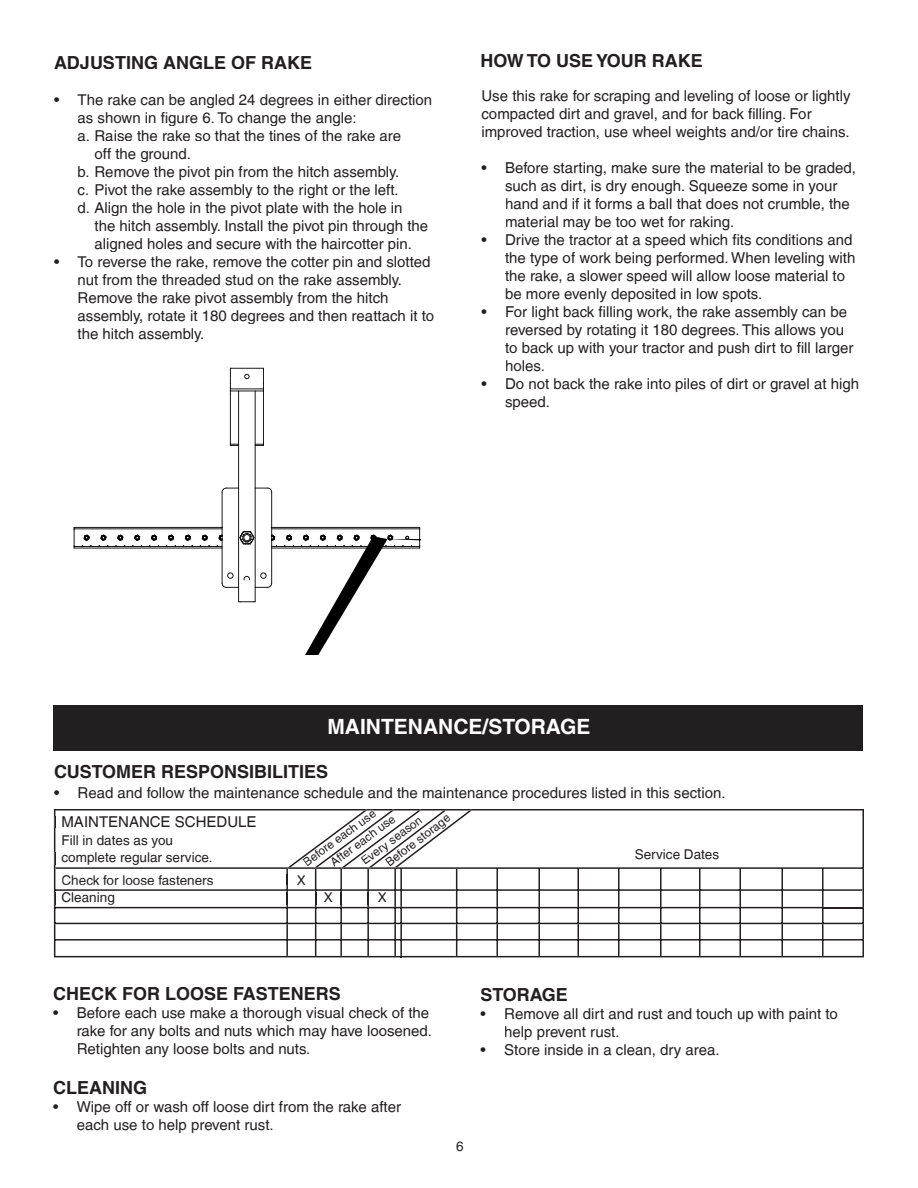
<style>
.page{position:relative;width:918px;height:1188px;background:#fff}
.page>*{position:absolute;margin:0;border:0;box-sizing:border-box;transform-origin:0 0}
.t1{font:700 21px "Helvetica";color:#fff}
.t2{font:700 18px "Helvetica";color:#231f20}
.t3{font:15px/18px "Helvetica";color:#231f20}
.t4{font:13.5px/16.2px "Helvetica";color:#231f20}
.t5{font:12px/16px "Helvetica";color:#231f20}
</style>
<div class="page">
<div style="left:53px;top:705px;width:810px;height:46px;background:#231f20"></div>
<svg style="left:54px;top:809px;width:810px;height:148px"></svg>
<hr style="left:238px;top:391px;width:1px;height:211px;background:#000">
<hr style="left:255px;top:391px;width:1px;height:211px;background:#000">
<hr style="left:230px;top:388px;width:34px;height:1px;background:#000">
<hr style="left:230px;top:391px;width:34px;height:1px;background:#000">
<svg style="left:255px;top:444px;width:9px;height:2px"></svg>
<svg style="left:230px;top:444px;width:9px;height:2px"></svg>
<hr style="left:263px;top:394px;width:1px;height:51px;background:#000">
<hr style="left:230px;top:394px;width:1px;height:51px;background:#000">
<svg style="left:244px;top:374px;width:6px;height:5px"></svg>
<svg style="left:263px;top:369px;width:1px;height:26px"></svg>
<hr style="left:230px;top:368px;width:34px;height:1px;background:#000">
<svg style="left:230px;top:368px;width:1px;height:27px"></svg>
<svg style="left:255px;top:488px;width:17px;height:5px"></svg>
<svg style="left:222px;top:488px;width:17px;height:5px"></svg>
<hr style="left:222px;top:492px;width:1px;height:92px;background:#000">
<hr style="left:271px;top:492px;width:1px;height:92px;background:#000">
<svg style="left:73px;top:527px;width:347px;height:128px"></svg>
<p class="t2" style="left:54px;top:51px;width:260px">ADJUSTING ANGLE OF RAKE</p>
<p class="t2" style="left:481px;top:50px;width:224px">HOW TO USE YOUR RAKE</p>
<p class="t3" style="left:54px;top:90px;width:380px">• The rake can be angled 24 degrees in either direction</p>
<p class="t3" style="left:78px;top:108px;width:280px">as shown in figure 6. To change the angle:</p>
<p class="t3" style="left:78px;top:126px;width:325px">a. Raise the rake so that the tines of the rake are</p>
<p class="t3" style="left:94px;top:144px;width:98px">off the ground.</p>
<p class="t3" style="left:78px;top:162px;width:323px">b. Remove the pivot pin from the hitch assembly.</p>
<p class="t3" style="left:78px;top:180px;width:323px">c. Pivot the rake assembly to the right or the left.</p>
<p class="t3" style="left:78px;top:198px;width:327px">d. Align the hole in the pivot plate with the hole in</p>
<p class="t3" style="left:94px;top:216px;width:335px">the hitch assembly. Install the pivot pin through the</p>
<p class="t3" style="left:94px;top:234px;width:319px">aligned holes and secure with the haircotter pin.</p>
<p class="t3" style="left:78px;top:252px;width:358px;text-indent:-24px">• To reverse the rake, remove the cotter pin and slotted nut from the threaded stud on the rake assembly.<br>Remove the rake pivot assembly from the hitch assembly, rotate it 180 degrees and then reattach it to the hitch assembly.</p>
<p class="t3" style="left:481px;top:87px;width:371px">Use this rake for scraping and leveling of loose or lightly compacted dirt and gravel, and for back filling. For improved traction, use wheel weights and/or tire chains.</p>
<p class="t3" style="left:505px;top:159px;width:352px;text-indent:-24px">• Before starting, make sure the material to be graded, such as dirt, is dry enough. Squeeze some in your hand and if it forms a ball that does not crumble, the material may be too wet for raking.</p>
<p class="t3" style="left:505px;top:231px;width:352px;text-indent:-24px">• Drive the tractor at a speed which fits conditions and the type of work being performed. When leveling with the rake, a slower speed will allow loose material to be more evenly deposited in low spots.</p>
<p class="t3" style="left:505px;top:303px;width:350px;text-indent:-24px">• For light back filling work, the rake assembly can be reversed by rotating it 180 degrees. This allows you to back up with your tractor and push dirt to fill larger holes.</p>
<p class="t3" style="left:505px;top:375px;width:356px;text-indent:-24px">• Do not back the rake into piles of dirt or gravel at high speed.</p>
<h1 class="t1" style="left:327px;top:714px;width:264px">MAINTENANCE/STORAGE</h1>
<p class="t2" style="left:54px;top:761px;width:276px">CUSTOMER RESPONSIBILITIES</p>
<p class="t3" style="left:54px;top:783px;width:673px">• Read and follow the maintenance schedule and the maintenance procedures listed in this section.</p>
<p class="t3" style="left:62px;top:813px;width:197px">MAINTENANCE SCHEDULE</p>
<p class="t4" style="left:62px;top:832px;width:152px">Fill in dates as you complete regular service.</p>
<p class="t5" style="left:317px;top:844px;width:79px;text-indent:-22px;rotate:-36deg">Before each use<br>After each use</p>
<p class="t5" style="left:373px;top:845px;width:80px;line-height:15.6px;text-indent:-19px;rotate:-37deg">Every season<br>Before storage</p>
<p class="t4" style="left:62px;top:872px;width:153px">Check for loose fasteners</p>
<p class="t4" style="left:297px;top:872px;width:11px">X</p>
<p class="t4" style="left:62px;top:889px;width:55px">Cleaning</p>
<p class="t4" style="left:324px;top:889px;width:11px">X</p>
<p class="t4" style="left:378px;top:889px;width:11px">X</p>
<p class="t4" style="left:635px;top:846px;width:86px">Service Dates</p>
<p class="t2" style="left:53px;top:983px;width:289px">CHECK FOR LOOSE FASTENERS</p>
<p class="t3" style="left:77px;top:1004px;width:357px;text-indent:-24px">• Before each use make a thorough visual check of the rake for any bolts and nuts which may have loosened.<br>Retighten any loose bolts and nuts.</p>
<p class="t2" style="left:53px;top:1077px;width:95px">CLEANING</p>
<p class="t3" style="left:77px;top:1098px;width:326px;text-indent:-24px">• Wipe off or wash off loose dirt from the rake after each use to help prevent rust.</p>
<p class="t2" style="left:481px;top:984px;width:89px">STORAGE</p>
<p class="t3" style="left:504px;top:1005px;width:335px;text-indent:-24px">• Remove all dirt and rust and touch up with paint to help prevent rust.</p>
<p class="t3" style="left:481px;top:1041px;width:241px">• Store inside in a clean, dry area.</p>
<p class="t4" style="left:456px;top:1138px;width:9px">6</p>
</div>
